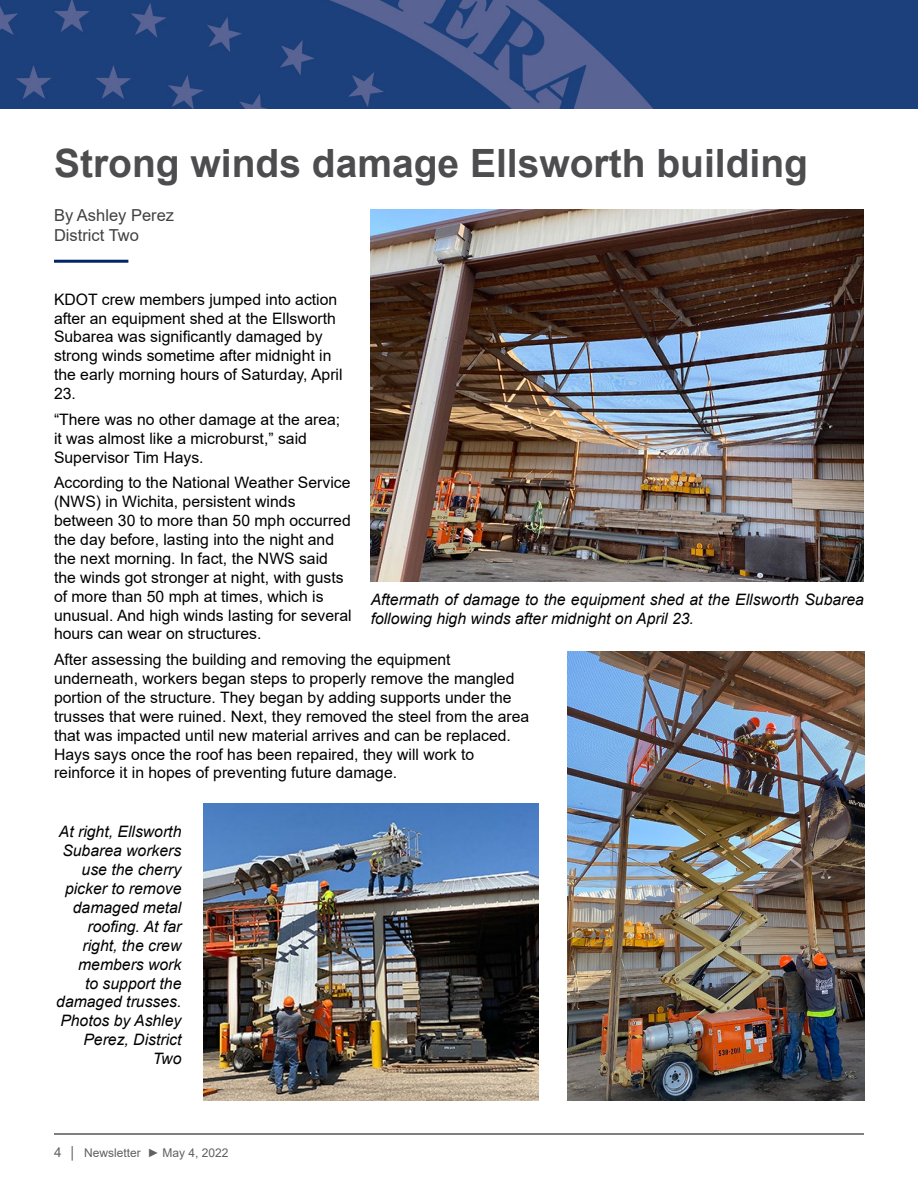
<style>
.page{position:relative;width:918px;height:1188px;background:#fff}
.page>*{position:absolute;margin:0;border:0;box-sizing:border-box;transform-origin:0 0}
.t1{font:700 39px "Arial";color:#4d4d4f}
.t2{font:16.5px/19.8px "Arial";color:#414042}
.t3{font:15.75px/18.9px "Arial";color:#000}
.t4{font:italic 15.75px/18.9px "Arial";color:#000}
.t5{font:12px "Arial";color:#606163}
.s1{font-size:13.5px}
</style>
<div class="page">
<hr style="left:54px;top:1134px;width:810px;height:1px;background:#000">
<img style="left:0;top:0;width:918px;height:109px">
<img style="left:371px;top:209px;width:493px;height:373px">
<img style="left:204px;top:804px;width:334px;height:297px">
<img style="left:568px;top:651px;width:297px;height:450px">
<hr style="left:54px;top:260px;width:74px;height:3px;background:#002569">
<h1 class="t1" style="left:54px;top:136px;width:756px">Strong winds damage Ellsworth building</h1>
<p class="t2" style="left:54px;top:205px;width:122px">By Ashley Perez<br>District Two</p>
<p class="t3" style="left:54px;top:290px;width:290px">KDOT crew members jumped into action after an equipment shed at the Ellsworth Subarea was significantly damaged by strong winds sometime after midnight in the early morning hours of Saturday, April 23.</p>
<p class="t3" style="left:54px;top:410px;width:288px">“There was no other damage at the area; it was almost like a microburst,” said<br>Supervisor Tim Hays.</p>
<p class="t3" style="left:54px;top:473px;width:299px">According to the National Weather Service (NWS) in Wichita, persistent winds between 30 to more than 50 mph occurred the day before, lasting into the night and the next morning. In fact, the NWS said the winds got stronger at night, with gusts of more than 50 mph at times, which is unusual. And high winds lasting for several hours can wear on structures.</p>
<p class="t3" style="left:54px;top:650px;width:477px">After assessing the building and removing the equipment underneath, workers began steps to properly remove the mangled portion of the structure. They began by adding supports under the trusses that were ruined. Next, they removed the steel from the area that was impacted until new material arrives and can be replaced.<br>Hays says once the roof has been repaired, they will work to reinforce it in hopes of preventing future damage.</p>
<p class="t4" style="left:371px;top:591px;width:495px">Aftermath of damage to the equipment shed at the Ellsworth Subarea following high winds after midnight on April 23.</p>
<p class="t4" style="left:56px;top:823px;width:127px;text-align:right">At right, Ellsworth<br>Subarea workers use the cherry picker to remove damaged metal roofing. At far right, the crew members work<br>to support the damaged trusses.<br>Photos by Ashley<br>Perez, District<br>Two</p>
<p class="t5" style="left:54px;top:1144px;width:176px"><span class="s1">4</span> │ Newsletter ► May 4, 2022</p>
</div>
